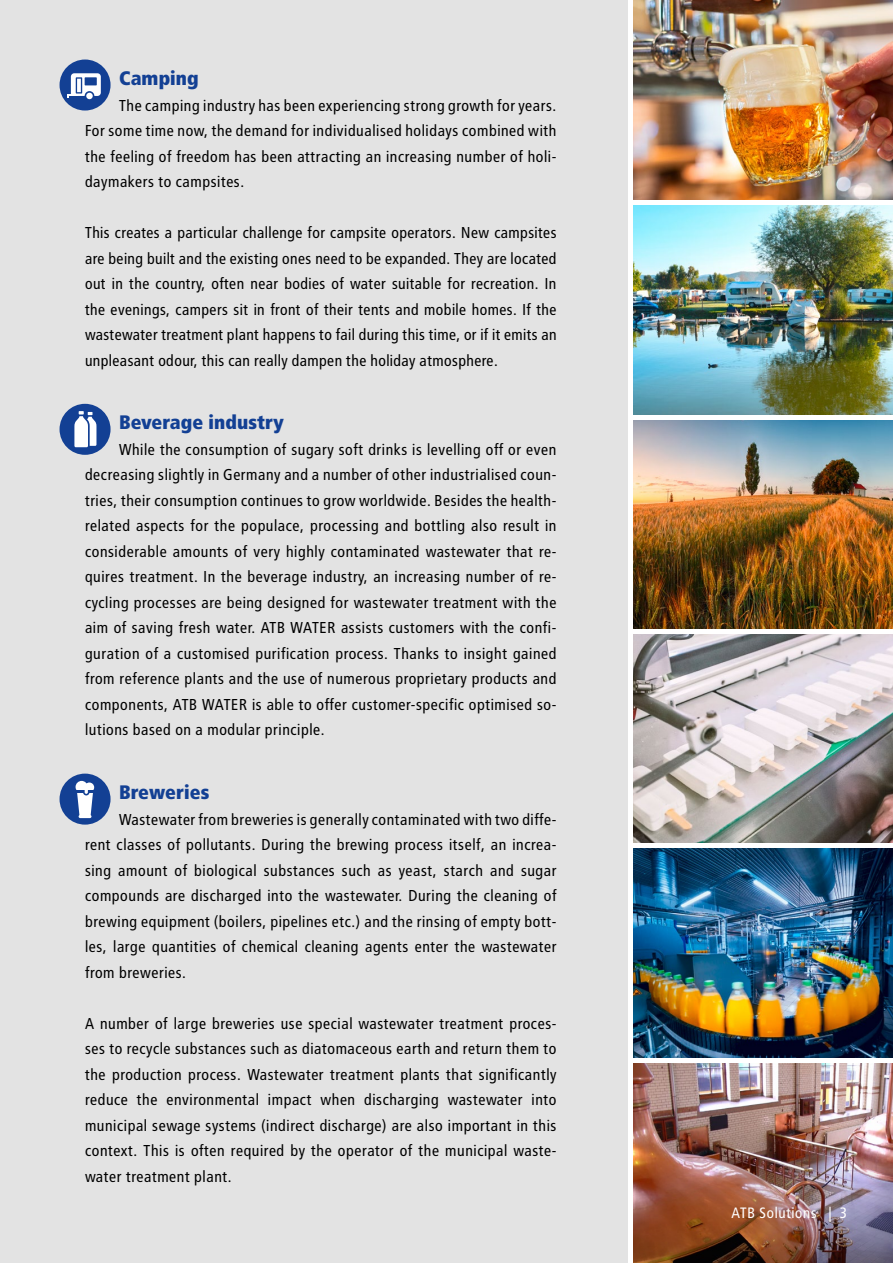
<style>
.page{position:relative;width:893px;height:1263px;background:#fff}
.page>*{position:absolute;margin:0;border:0;box-sizing:border-box;transform-origin:0 0}
.t1{font:19.5px "BVG Fett";color:#134094}
.t2{font:15.75px/25.5px "BVG Normal";color:#000;text-align:justify}
.t3{font:15px "BVG Normal";letter-spacing:.005em;color:#fff}
</style>
<div class="page">
<div style="left:0;top:0;width:627px;height:1263px;background:#e3e3e3"></div>
<img style="left:634px;top:1063px;width:259px;height:93px">
<img style="left:634px;top:1156px;width:259px;height:107px">
<img style="left:634px;top:0;width:259px;height:200px">
<img style="left:634px;top:206px;width:259px;height:208px">
<img style="left:634px;top:420px;width:259px;height:208px">
<img style="left:634px;top:634px;width:259px;height:209px">
<img style="left:634px;top:849px;width:259px;height:208px">
<div style="left:60px;top:60px;width:51px;height:51px;background:#134094;border-radius:50%"></div>
<div style="left:86px;top:93px;width:7px;height:6px;background:#f4f6fa;border-radius:50%"></div>
<svg style="left:67px;top:73px;width:34px;height:25px"></svg>
<div style="left:60px;top:404px;width:51px;height:51px;background:#134094;border-radius:50%"></div>
<svg style="left:74px;top:411px;width:22px;height:36px"></svg>
<div style="left:60px;top:774px;width:51px;height:51px;background:#134094;border-radius:50%"></div>
<div style="left:76px;top:781px;width:12px;height:12px;background:#fff;border-radius:50%"></div>
<div style="left:84px;top:782px;width:10px;height:10px;background:#fff;border-radius:50%"></div>
<svg style="left:75px;top:788px;width:19px;height:30px"></svg>
<p class="t1" style="left:119px;top:66px;width:81px">Camping</p>
<p class="t2" style="left:85px;top:92px;width:473px;text-indent:34px">The camping industry has been experiencing strong growth for years.<br>For some time now, the demand for individualised holidays combined with the feeling of freedom has been attracting an increasing number of holi&shy;daymakers to campsites.</p>
<p class="t2" style="left:85px;top:220px;width:474px">This creates a particular challenge for campsite operators. New campsites are being built and the existing ones need to be expanded. They are located out in the country, often near bodies of water suitable for recreation. In the evenings, campers sit in front of their tents and mobile homes. If the wastewater treatment plant happens to fail during this time, or if it emits an unpleasant odour, this can really dampen the holiday atmosphere.</p>
<p class="t1" style="left:119px;top:411px;width:167px">Beverage industry</p>
<p class="t2" style="left:85px;top:437px;width:474px;text-indent:34px">While the consumption of sugary soft drinks is levelling off or even decreasing slightly in Germany and a number of other industrialised coun&shy;tries, their consumption continues to grow worldwide. Besides the health&shy;related aspects for the populace, processing and bottling also result in considerable amounts of very highly contaminated wastewater that re&shy;quires treatment. In the beverage industry, an increasing number of re&shy;cycling processes are being designed for wastewater treatment with the aim of saving fresh water. ATB WATER assists customers with the confi&shy;guration of a customised purification process. Thanks to insight gained from reference plants and the use of numerous proprietary products and components, ATB WATER is able to offer customer-specific optimised so&shy;lutions based on a modular principle.</p>
<p class="t1" style="left:119px;top:780px;width:92px">Breweries</p>
<p class="t2" style="left:85px;top:806px;width:474px;text-indent:34px">Wastewater from breweries is generally contaminated with two diffe&shy;rent classes of pollutants. During the brewing process itself, an increa&shy;sing amount of biological substances such as yeast, starch and sugar compounds are discharged into the wastewater. During the cleaning of brewing equipment (boilers, pipelines etc.) and the rinsing of empty bott&shy;les, large quantities of chemical cleaning agents enter the wastewater from breweries.</p>
<p class="t2" style="left:85px;top:1010px;width:474px">A number of large breweries use special wastewater treatment proces&shy;ses to recycle substances such as diatomaceous earth and return them to the production process. Wastewater treatment plants that significantly reduce the environmental impact when discharging wastewater into municipal sewage systems (indirect discharge) are also important in this context. This is often required by the operator of the municipal waste&shy;water treatment plant.</p>
<p class="t3" style="left:732px;top:1204px;width:117px">ATB Solutions | 3</p>
</div>
